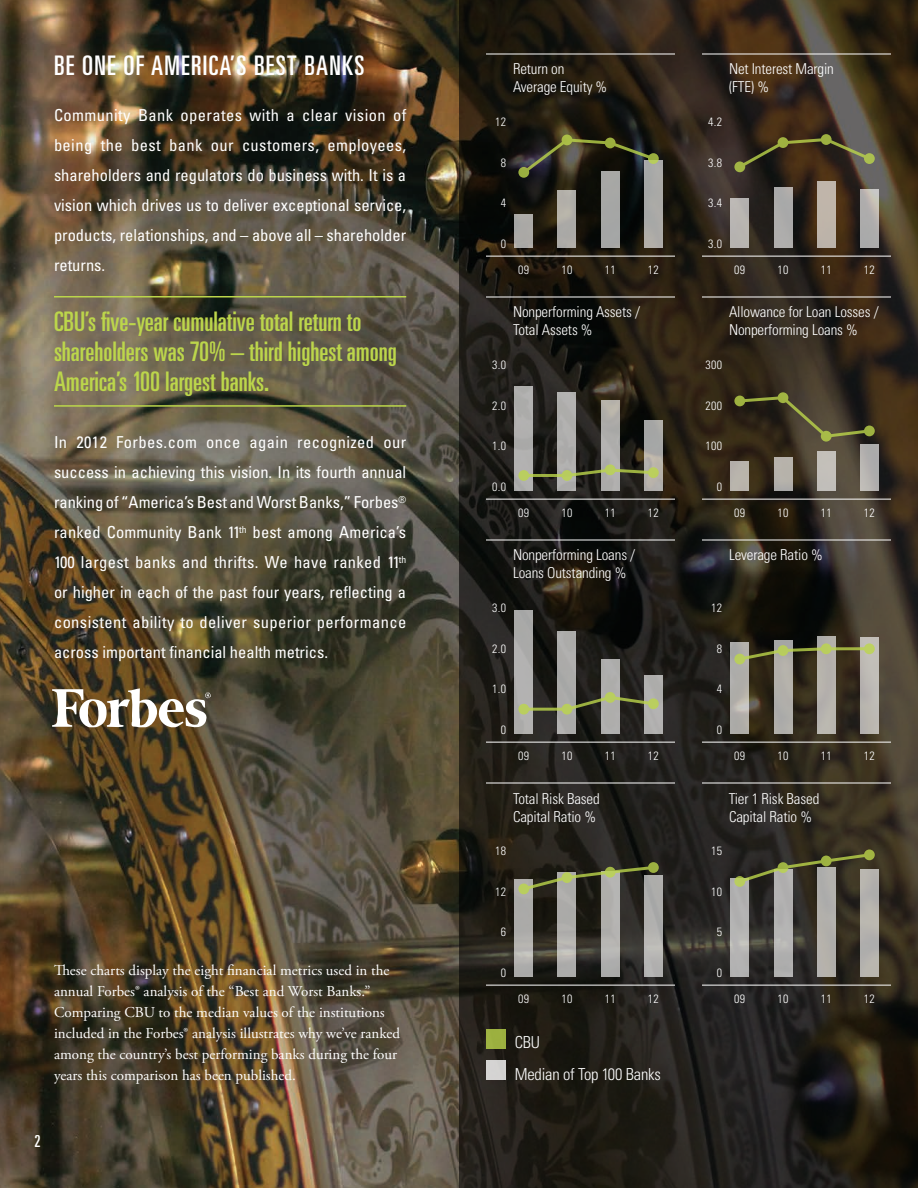
<style>
.page{position:relative;width:918px;height:1188px;background:#fff}
.page>*{position:absolute;margin:0;border:0;box-sizing:border-box;transform-origin:0 0}
.t1{font:ultra-condensed 27px/30px "Univers";color:#bcd64b}
.t2{font:ultra-condensed 27px "Univers";letter-spacing:.05em;color:#fff}
.t3{font:condensed 16.5px/30px "Univers";color:#fff;text-align:justify}
.t4{font:300 condensed 16.5px "Univers";letter-spacing:-.01em;color:#fff}
.t5{font:ultra-condensed 16.5px "Univers";color:#fff}
.t6{font:15px/21px "Adobe Garamond Pro";color:#fff}
.t7{font:300 condensed 15px/18px "Univers";letter-spacing:-.01em;color:#fff}
.t8{font:300 condensed 12px "Univers";letter-spacing:.025em;color:#fff}
</style>
<div class="page">
<img style="left:0;top:0;width:459px;height:1188px">
<svg style="left:459px;top:0;width:459px;height:1188px;background:#29241b"></svg>
<div style="left:515px;top:386px;width:18px;height:105px;background:#b0afae"></div>
<div style="left:558px;top:392px;width:18px;height:99px;background:#aeadac"></div>
<div style="left:601px;top:400px;width:18px;height:91px;background:#aeadaa"></div>
<svg style="left:644px;top:421px;width:18px;height:70px"></svg>
<div style="left:515px;top:610px;width:18px;height:124px;background:#acacaa"></div>
<div style="left:558px;top:631px;width:18px;height:103px;background:#ababa9"></div>
<div style="left:601px;top:660px;width:18px;height:74px;background:#aeadac"></div>
<div style="left:644px;top:675px;width:18px;height:59px;background:#afaeae"></div>
<svg style="left:515px;top:879px;width:18px;height:98px;background:#afaeab"></svg>
<svg style="left:558px;top:894px;width:18px;height:83px"></svg>
<div style="left:601px;top:871px;width:18px;height:106px;background:#b0aead"></div>
<div style="left:644px;top:875px;width:18px;height:102px;background:#b1b0af"></div>
<div style="left:731px;top:198px;width:18px;height:50px;background:#b7b4b0"></div>
<div style="left:774px;top:187px;width:18px;height:61px;background:#acabaa"></div>
<div style="left:817px;top:181px;width:18px;height:67px;background:#bfb5a9"></div>
<svg style="left:860px;top:189px;width:18px;height:59px"></svg>
<div style="left:515px;top:214px;width:18px;height:34px;background:#aaa8a5"></div>
<div style="left:558px;top:190px;width:18px;height:58px;background:#afaca8"></div>
<div style="left:601px;top:171px;width:18px;height:77px;background:#a5a6a5"></div>
<div style="left:644px;top:161px;width:18px;height:87px;background:#aaa9a6"></div>
<div style="left:731px;top:461px;width:18px;height:30px;background:#b8b4ab"></div>
<div style="left:774px;top:458px;width:18px;height:33px;background:#b6b2aa"></div>
<div style="left:817px;top:452px;width:18px;height:39px;background:#c3bfba"></div>
<div style="left:860px;top:444px;width:18px;height:47px;background:linear-gradient(to bottom,#aaa,#b9b6b3)"></div>
<svg style="left:731px;top:642px;width:18px;height:92px"></svg>
<div style="left:774px;top:641px;width:18px;height:93px;background:#b1aeaa"></div>
<div style="left:817px;top:637px;width:18px;height:97px;background:#b6b2ac"></div>
<div style="left:860px;top:638px;width:18px;height:96px;background:#bbb7b2"></div>
<div style="left:731px;top:878px;width:18px;height:99px;background:#b3b2b2"></div>
<div style="left:774px;top:870px;width:18px;height:107px;background:#b2b1b0"></div>
<div style="left:817px;top:868px;width:18px;height:109px;background:#b2b0ab"></div>
<div style="left:860px;top:870px;width:18px;height:107px;background:#b5b2ae"></div>
<hr style="left:486px;top:256px;width:189px;height:1px;background:#fff">
<hr style="left:486px;top:499px;width:189px;height:1px;background:#fff">
<hr style="left:486px;top:742px;width:189px;height:1px;background:#fff">
<hr style="left:486px;top:985px;width:189px;height:1px;background:#fff">
<hr style="left:702px;top:256px;width:189px;height:1px;background:#fff">
<hr style="left:702px;top:499px;width:189px;height:1px;background:#fff">
<hr style="left:702px;top:742px;width:189px;height:1px;background:#fff">
<hr style="left:702px;top:985px;width:189px;height:1px;background:#fff">
<hr style="left:486px;top:54px;width:189px;height:1px;background:#fff">
<hr style="left:486px;top:297px;width:189px;height:1px;background:#fff">
<hr style="left:486px;top:540px;width:189px;height:1px;background:#fff">
<hr style="left:486px;top:783px;width:189px;height:1px;background:#fff">
<hr style="left:702px;top:54px;width:189px;height:1px;background:#fff">
<hr style="left:702px;top:297px;width:189px;height:1px;background:#fff">
<hr style="left:702px;top:540px;width:189px;height:1px;background:#fff">
<hr style="left:702px;top:783px;width:189px;height:1px;background:#fff">
<svg style="left:734px;top:134px;width:141px;height:38px;background:#494028"></svg>
<svg style="left:734px;top:392px;width:141px;height:50px;background:#413c26"></svg>
<svg style="left:518px;top:862px;width:141px;height:32px;background:#565743"></svg>
<svg style="left:518px;top:135px;width:141px;height:43px;background:#3a3a29"></svg>
<svg style="left:518px;top:464px;width:141px;height:17px"></svg>
<svg style="left:518px;top:692px;width:141px;height:23px"></svg>
<svg style="left:734px;top:643px;width:141px;height:21px"></svg>
<svg style="left:734px;top:849px;width:141px;height:38px"></svg>
<img style="left:52px;top:688px;width:159px;height:39px">
<hr style="left:54px;top:296px;width:352px;height:2px;background:#bcd64b">
<hr style="left:54px;top:405px;width:352px;height:2px;background:#bcd64b">
<div style="left:486px;top:1029px;width:19px;height:20px;background:#9cb03f"></div>
<div style="left:486px;top:1061px;width:19px;height:19px;background:#d5d3d2"></div>
<p class="t2" style="left:54px;top:51px;width:312px">BE ONE OF AMERICA’S BEST BANKS</p>
<p class="t7" style="left:513px;top:60px;width:96px">Return on<br>Average Equity %</p>
<p class="t3" style="left:54px;top:100px;width:354px">Community Bank operates with a clear vision of being the best bank our customers, employees, shareholders and regulators do business with. It is a vision which drives us to deliver exceptional service, products, relationships, and – above all – shareholder returns.</p>
<p class="t1" style="left:54px;top:306px;width:344px">CBU’s five-year cumulative total return to shareholders was 70% – third highest among<br>America’s 100 largest banks.</p>
<p class="t3" style="left:54px;top:427px;width:354px">In 2012 Forbes.com once again recognized our success in achieving this vision. In its fourth annual ranking of “America’s Best and Worst Banks,” Forbes<sup>® </sup>ranked Community Bank 11<sup>th</sup> best among America’s 100 largest banks and thrifts. We have ranked 11<sup>th </sup>or higher in each of the past four years, reflecting a consistent ability to deliver superior performance across important financial health metrics.</p>
<p class="t6" style="left:54px;top:960px;width:348px">These charts display the eight financial metrics used in the annual Forbes® analysis of the “Best and Worst Banks.” Comparing CBU to the median values of the institutions included in the Forbes® analysis illustrates why we’ve ranked among the country’s best performing banks during the four years this comparison has been published.</p>
<p class="t8" style="left:495px;top:115px;width:12px">12</p>
<p class="t8" style="left:501px;top:155px;width:7px">8</p>
<p class="t8" style="left:501px;top:196px;width:7px">4</p>
<p class="t8" style="left:501px;top:236px;width:7px">0</p>
<p class="t8" style="left:518px;top:262px;width:12px">09</p>
<p class="t8" style="left:562px;top:262px;width:12px">10</p>
<p class="t8" style="left:605px;top:262px;width:12px">11</p>
<p class="t8" style="left:648px;top:262px;width:12px">12</p>
<p class="t7" style="left:513px;top:303px;width:129px">Nonperforming Assets /<br>Total Assets %</p>
<p class="t8" style="left:492px;top:358px;width:15px">3.0</p>
<p class="t8" style="left:492px;top:398px;width:15px">2.0</p>
<p class="t8" style="left:492px;top:439px;width:15px">1.0</p>
<p class="t8" style="left:492px;top:479px;width:15px">0.0</p>
<p class="t8" style="left:518px;top:505px;width:12px">09</p>
<p class="t8" style="left:562px;top:505px;width:12px">10</p>
<p class="t8" style="left:605px;top:505px;width:12px">11</p>
<p class="t8" style="left:648px;top:505px;width:12px">12</p>
<p class="t7" style="left:513px;top:546px;width:124px">Nonperforming Loans /<br>Loans Outstanding %</p>
<p class="t8" style="left:492px;top:601px;width:15px">3.0</p>
<p class="t8" style="left:492px;top:641px;width:15px">2.0</p>
<p class="t8" style="left:492px;top:682px;width:15px">1.0</p>
<p class="t8" style="left:501px;top:722px;width:7px">0</p>
<p class="t8" style="left:518px;top:748px;width:12px">09</p>
<p class="t8" style="left:562px;top:748px;width:12px">10</p>
<p class="t8" style="left:605px;top:748px;width:12px">11</p>
<p class="t8" style="left:648px;top:748px;width:12px">12</p>
<p class="t7" style="left:513px;top:790px;width:88px">Total Risk Based<br>Capital Ratio %</p>
<p class="t8" style="left:495px;top:844px;width:12px">18</p>
<p class="t8" style="left:495px;top:884px;width:12px">12</p>
<p class="t8" style="left:501px;top:925px;width:7px">6</p>
<p class="t8" style="left:501px;top:965px;width:7px">0</p>
<p class="t8" style="left:518px;top:991px;width:12px">09</p>
<p class="t8" style="left:562px;top:991px;width:12px">10</p>
<p class="t8" style="left:605px;top:991px;width:12px">11</p>
<p class="t8" style="left:648px;top:991px;width:12px">12</p>
<p class="t4" style="left:515px;top:1032px;width:27px">CBU</p>
<p class="t4" style="left:515px;top:1064px;width:148px">Median of Top 100 Banks</p>
<p class="t5" style="left:34px;top:1132px;width:8px">2</p>
<p class="t7" style="left:729px;top:60px;width:106px">Net Interest Margin (FTE) %</p>
<p class="t8" style="left:708px;top:115px;width:15px">4.2</p>
<p class="t8" style="left:708px;top:155px;width:15px">3.8</p>
<p class="t8" style="left:708px;top:196px;width:15px">3.4</p>
<p class="t8" style="left:708px;top:236px;width:15px">3.0</p>
<p class="t8" style="left:734px;top:262px;width:12px">09</p>
<p class="t8" style="left:778px;top:262px;width:12px">10</p>
<p class="t8" style="left:821px;top:262px;width:12px">11</p>
<p class="t8" style="left:864px;top:262px;width:12px">12</p>
<p class="t7" style="left:729px;top:303px;width:151px">Allowance for Loan Losses /<br>Nonperforming Loans %</p>
<p class="t8" style="left:706px;top:358px;width:18px">300</p>
<p class="t8" style="left:706px;top:398px;width:18px">200</p>
<p class="t8" style="left:706px;top:439px;width:18px">100</p>
<p class="t8" style="left:717px;top:479px;width:7px">0</p>
<p class="t8" style="left:734px;top:505px;width:12px">09</p>
<p class="t8" style="left:778px;top:505px;width:12px">10</p>
<p class="t8" style="left:821px;top:505px;width:12px">11</p>
<p class="t8" style="left:864px;top:505px;width:12px">12</p>
<p class="t7" style="left:729px;top:546px;width:95px">Leverage Ratio %</p>
<p class="t8" style="left:711px;top:601px;width:12px">12</p>
<p class="t8" style="left:717px;top:641px;width:7px">8</p>
<p class="t8" style="left:717px;top:682px;width:7px">4</p>
<p class="t8" style="left:717px;top:722px;width:7px">0</p>
<p class="t8" style="left:734px;top:748px;width:12px">09</p>
<p class="t8" style="left:778px;top:748px;width:12px">10</p>
<p class="t8" style="left:821px;top:748px;width:12px">11</p>
<p class="t8" style="left:864px;top:748px;width:12px">12</p>
<p class="t7" style="left:729px;top:790px;width:92px">Tier 1 Risk Based<br>Capital Ratio %</p>
<p class="t8" style="left:711px;top:844px;width:12px">15</p>
<p class="t8" style="left:711px;top:884px;width:12px">10</p>
<p class="t8" style="left:717px;top:925px;width:7px">5</p>
<p class="t8" style="left:717px;top:965px;width:7px">0</p>
<p class="t8" style="left:734px;top:991px;width:12px">09</p>
<p class="t8" style="left:778px;top:991px;width:12px">10</p>
<p class="t8" style="left:821px;top:991px;width:12px">11</p>
<p class="t8" style="left:864px;top:991px;width:12px">12</p>
</div>
